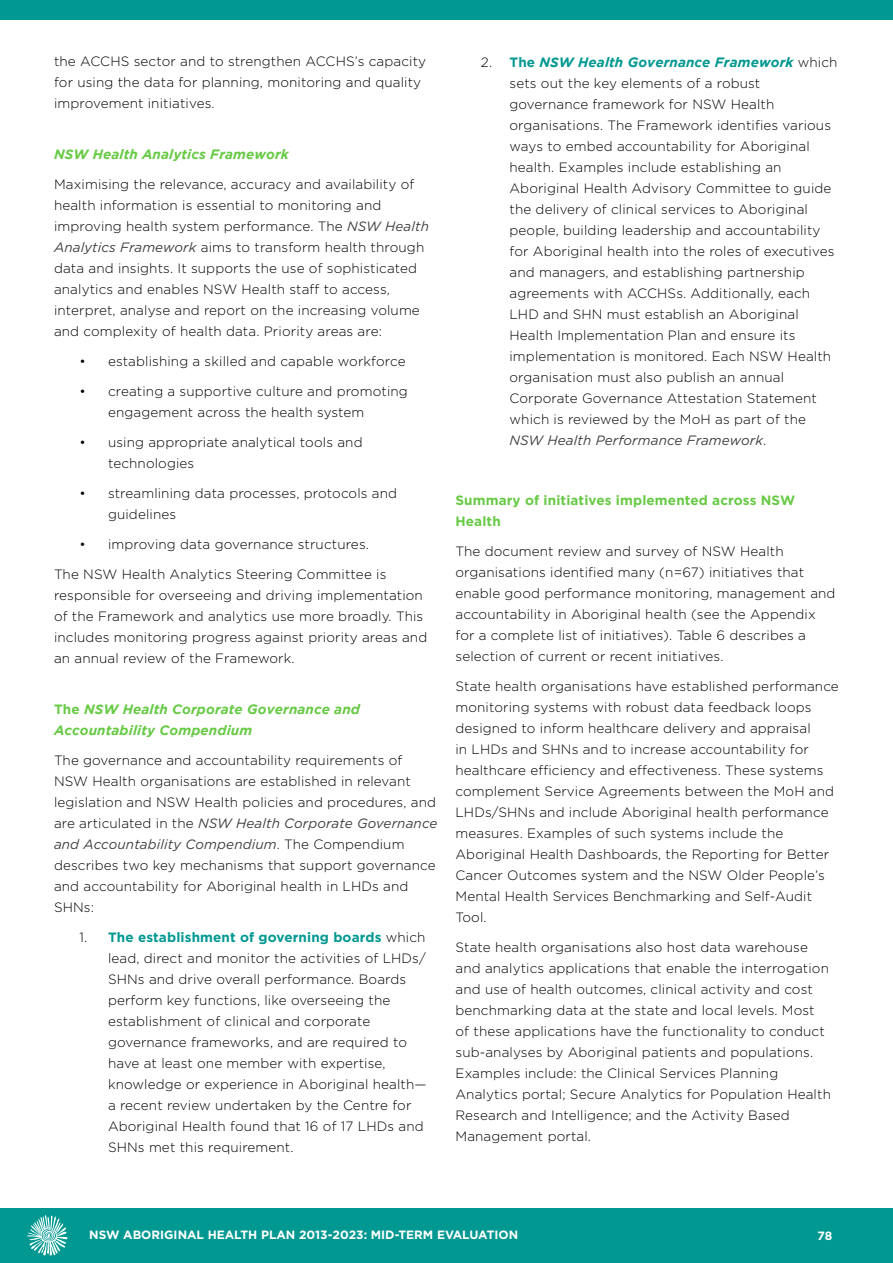
<style>
.page{position:relative;width:893px;height:1263px;background:#fff}
.page>*{position:absolute;margin:0;border:0;box-sizing:border-box;transform-origin:0 0}
.t1{font:300 13.5px/21px "Gotham";letter-spacing:.01em;color:#000}
.t2{font:italic 700 13.5px/21px "Gotham";letter-spacing:.01em;color:#67ca45}
.t3{font:700 13.5px/21px "Gotham";letter-spacing:.01em;color:#67ca45}
.t4{font:700 12px "Gotham";color:#fff}
.s1{font-weight:400;font-style:italic;color:#414042}
.s2{font-style:normal}
.s3{font-weight:700;color:#009891}
.s4{font-weight:700;font-style:italic;color:#009891}
</style>
<div class="page">
<div style="left:0;top:1209px;width:893px;height:54px;background:#009891"></div>
<svg style="left:27px;top:1215px;width:41px;height:40px"></svg>
<div style="left:0;top:0;width:893px;height:19px;background:#009891"></div>
<p class="t1" style="left:54px;top:51px;width:374px">the ACCHS sector and to strengthen ACCHS’s capacity for using the data for planning, monitoring and quality improvement initiatives.</p>
<p class="t2" style="left:54px;top:144px;width:236px">NSW Health Analytics Framework</p>
<p class="t1" style="left:54px;top:174px;width:376px">Maximising the relevance, accuracy and availability of health information is essential to monitoring and improving health system performance. The <span class="s1">NSW Health Analytics Framework</span> aims to transform health through data and insights. It supports the use of sophisticated analytics and enables NSW Health staff to access, interpret, analyse and report on the increasing volume and complexity of health data. Priority areas are:</p>
<p class="t1" style="left:80px;top:351px;width:328px">• establishing a skilled and capable workforce</p>
<p class="t1" style="left:108px;top:381px;width:301px;text-indent:-28px">• creating a supportive culture and promoting engagement across the health system</p>
<p class="t1" style="left:108px;top:432px;width:256px;text-indent:-28px">• using appropriate analytical tools and technologies</p>
<p class="t1" style="left:108px;top:483px;width:291px;text-indent:-28px">• streamlining data processes, protocols and guidelines</p>
<p class="t1" style="left:80px;top:534px;width:291px">• improving data governance structures.</p>
<p class="t1" style="left:54px;top:564px;width:375px">The NSW Health Analytics Steering Committee is responsible for overseeing and driving implementation of the Framework and analytics use more broadly. This includes monitoring progress against priority areas and an annual review of the Framework.</p>
<p class="t2" style="left:54px;top:699px;width:307px"><span class="s2">The</span> NSW Health Corporate Governance and<br>Accountability Compendium</p>
<p class="t1" style="left:54px;top:750px;width:385px">The governance and accountability requirements of NSW Health organisations are established in relevant legislation and NSW Health policies and procedures, and are articulated in the <span class="s1">NSW Health Corporate Governance and Accountability Compendium</span>. The Compendium describes two key mechanisms that support governance and accountability for Aboriginal health in LHDs and SHNs:</p>
<p class="t1" style="left:108px;top:927px;width:320px;text-indent:-28px">1. <span class="s3">The establishment of governing boards</span> which lead, direct and monitor the activities of LHDs/ SHNs and drive overall performance. Boards perform key functions, like overseeing the establishment of clinical and corporate governance frameworks, and are required to have at least one member with expertise, knowledge or experience in Aboriginal health— a recent review undertaken by the Centre for Aboriginal Health found that 16 of 17 LHDs and SHNs met this requirement.</p>
<p class="t1" style="left:509px;top:51px;width:330px;text-indent:-28px">2. <span class="s3">The</span> <span class="s4">NSW Health Governance Framework</span> which sets out the key elements of a robust governance framework for NSW Health organisations. The Framework identifies various ways to embed accountability for Aboriginal health. Examples include establishing an Aboriginal Health Advisory Committee to guide the delivery of clinical services to Aboriginal people, building leadership and accountability for Aboriginal health into the roles of executives and managers, and establishing partnership agreements with ACCHSs. Additionally, each LHD and SHN must establish an Aboriginal Health Implementation Plan and ensure its implementation is monitored. Each NSW Health organisation must also publish an annual Corporate Governance Attestation Statement which is reviewed by the MoH as part of the <span class="s1">NSW Health Performance Framework</span>.</p>
<p class="t3" style="left:455px;top:489px;width:341px">Summary of initiatives implemented across NSW<br>Health</p>
<p class="t1" style="left:455px;top:540px;width:382px">The document review and survey of NSW Health organisations identified many (n=67) initiatives that enable good performance monitoring, management and accountability in Aboriginal health (see the Appendix for a complete list of initiatives). Table 6 describes a selection of current or recent initiatives.</p>
<p class="t1" style="left:455px;top:675px;width:385px">State health organisations have established performance monitoring systems with robust data feedback loops designed to inform healthcare delivery and appraisal<br>in LHDs and SHNs and to increase accountability for healthcare efficiency and effectiveness. These systems complement Service Agreements between the MoH and LHDs/SHNs and include Aboriginal health performance measures. Examples of such systems include the Aboriginal Health Dashboards, the Reporting for Better Cancer Outcomes system and the NSW Older People’s Mental Health Services Benchmarking and Self-Audit Tool.</p>
<p class="t1" style="left:455px;top:937px;width:377px">State health organisations also host data warehouse and analytics applications that enable the interrogation and use of health outcomes, clinical activity and cost benchmarking data at the state and local levels. Most of these applications have the functionality to conduct sub-analyses by Aboriginal patients and populations.<br>Examples include: the Clinical Services Planning Analytics portal; Secure Analytics for Population Health Research and Intelligence; and the Activity Based Management portal.</p>
<p class="t4" style="left:89px;top:1228px;width:430px">NSW ABORIGINAL HEALTH PLAN 2013-2023: MID-TERM EVALUATION</p>
<p class="t4" style="left:817px;top:1229px;width:16px">78</p>
</div>
